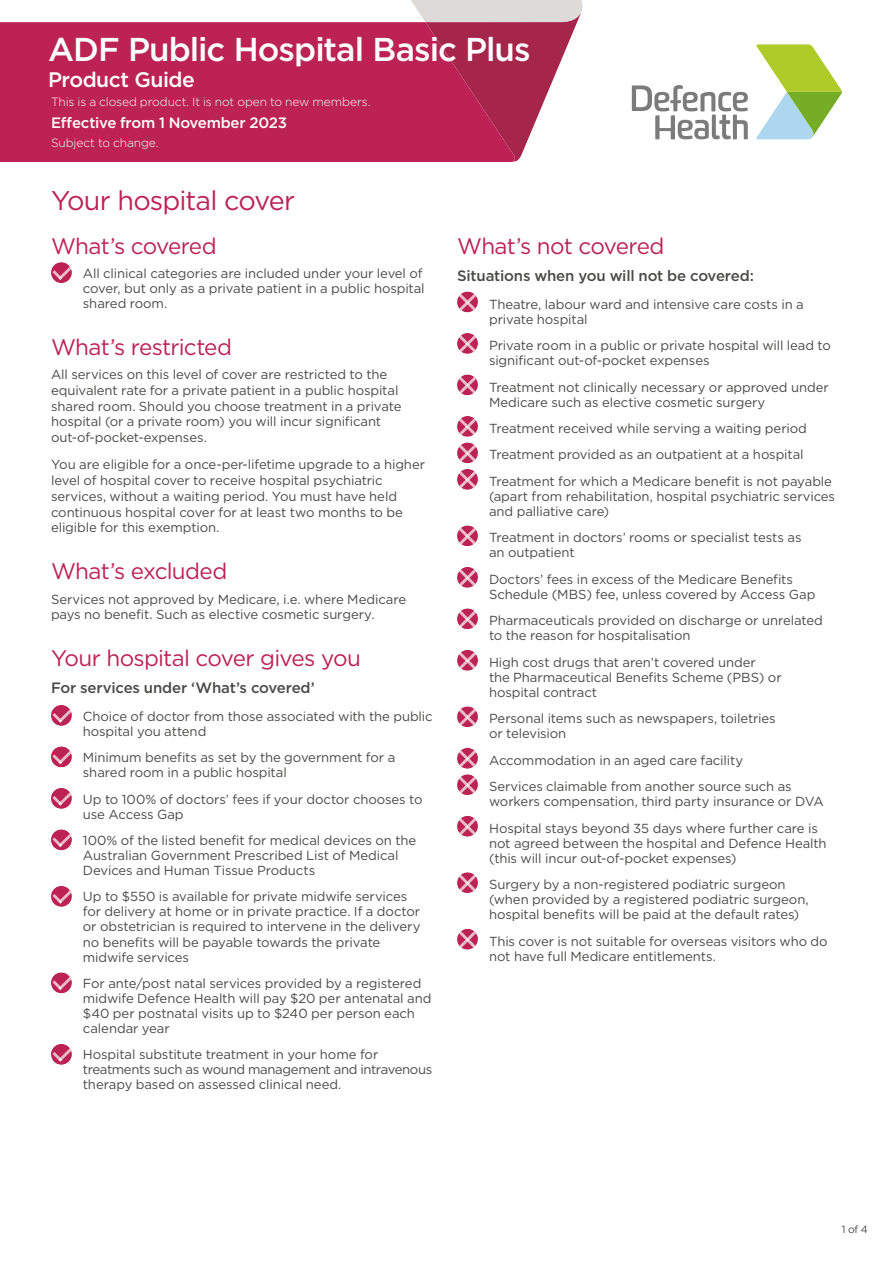
<style>
.page{position:relative;width:893px;height:1263px;background:#fff}
.page>*{position:absolute;margin:0;border:0;box-sizing:border-box;transform-origin:0 0}
.t1{font:500 33px "Gotham";letter-spacing:-.03em;color:#fff}
.t2{font:27px "Gotham";letter-spacing:-.035em;color:#bc2354}
.t3{font:22.5px "Gotham";letter-spacing:-.03em;color:#bc2354}
.t4{font:500 21px "Gotham";letter-spacing:-.025em;color:#fff}
.t5{font:500 15px "Gotham";letter-spacing:-.015em;color:#4a4a49}
.t6{font:500 15px "Gotham";letter-spacing:-.015em;color:#fff}
.t7{font:13.2px/15px "Gotham";letter-spacing:-.01em;color:#4a4a49}
.t8{font:300 12px "Gotham";letter-spacing:-.01em;color:#fff}
.t9{font:10.5px "Gotham";color:#4a4a49}
</style>
<div class="page">
<svg style="left:51px;top:262px;width:21px;height:21px"></svg>
<svg style="left:52px;top:266px;width:19px;height:14px"></svg>
<div style="left:51px;top:705px;width:21px;height:21px;background:#bc2354;border-radius:50%"></div>
<svg style="left:52px;top:709px;width:19px;height:14px"></svg>
<svg style="left:51px;top:746px;width:21px;height:21px"></svg>
<svg style="left:52px;top:751px;width:19px;height:13px"></svg>
<div style="left:51px;top:788px;width:21px;height:21px;background:#bc2354;border-radius:50%"></div>
<svg style="left:52px;top:792px;width:19px;height:14px"></svg>
<div style="left:51px;top:829px;width:21px;height:21px;background:#bc2354;border-radius:50%"></div>
<svg style="left:52px;top:834px;width:19px;height:13px"></svg>
<div style="left:51px;top:886px;width:21px;height:21px;background:#bc2354;border-radius:50%"></div>
<svg style="left:52px;top:890px;width:19px;height:14px"></svg>
<div style="left:51px;top:972px;width:21px;height:21px;background:#bc2354;border-radius:50%"></div>
<svg style="left:52px;top:977px;width:19px;height:13px"></svg>
<div style="left:51px;top:1044px;width:21px;height:21px;background:#bc2354;border-radius:50%"></div>
<svg style="left:52px;top:1048px;width:19px;height:14px"></svg>
<svg style="left:457px;top:291px;width:21px;height:21px"></svg>
<svg style="left:459px;top:293px;width:17px;height:18px"></svg>
<svg style="left:457px;top:333px;width:21px;height:21px"></svg>
<svg style="left:459px;top:335px;width:17px;height:17px"></svg>
<svg style="left:457px;top:374px;width:21px;height:21px"></svg>
<svg style="left:459px;top:376px;width:17px;height:18px"></svg>
<svg style="left:457px;top:416px;width:21px;height:21px"></svg>
<svg style="left:459px;top:418px;width:17px;height:17px"></svg>
<svg style="left:457px;top:442px;width:21px;height:21px"></svg>
<svg style="left:459px;top:444px;width:17px;height:18px"></svg>
<svg style="left:457px;top:469px;width:21px;height:21px"></svg>
<svg style="left:459px;top:471px;width:17px;height:17px"></svg>
<svg style="left:457px;top:525px;width:21px;height:21px"></svg>
<svg style="left:459px;top:527px;width:17px;height:17px"></svg>
<svg style="left:457px;top:567px;width:21px;height:21px"></svg>
<svg style="left:459px;top:569px;width:17px;height:17px"></svg>
<svg style="left:457px;top:608px;width:21px;height:21px"></svg>
<svg style="left:459px;top:610px;width:17px;height:17px"></svg>
<svg style="left:457px;top:650px;width:21px;height:21px"></svg>
<svg style="left:459px;top:652px;width:17px;height:17px"></svg>
<svg style="left:457px;top:706px;width:21px;height:21px"></svg>
<svg style="left:459px;top:708px;width:17px;height:17px"></svg>
<svg style="left:457px;top:748px;width:21px;height:20px"></svg>
<svg style="left:459px;top:750px;width:17px;height:17px"></svg>
<svg style="left:457px;top:774px;width:21px;height:21px"></svg>
<svg style="left:459px;top:776px;width:17px;height:17px"></svg>
<svg style="left:457px;top:816px;width:21px;height:20px"></svg>
<svg style="left:459px;top:818px;width:17px;height:17px"></svg>
<svg style="left:457px;top:872px;width:21px;height:21px"></svg>
<svg style="left:459px;top:874px;width:17px;height:17px"></svg>
<svg style="left:457px;top:929px;width:21px;height:20px"></svg>
<svg style="left:459px;top:931px;width:17px;height:17px"></svg>
<div style="left:0;top:22px;width:225px;height:140px;background:#bc2354"></div>
<svg style="left:225px;top:0;width:358px;height:162px"></svg>
<svg style="left:756px;top:44px;width:86px;height:95px"></svg>
<svg style="left:632px;top:85px;width:116px;height:54px"></svg>
<h1 class="t1" style="left:48px;top:28px;width:484px">ADF Public Hospital Basic Plus</h1>
<h3 class="t4" style="left:48px;top:65px;width:148px">Product Guide</h3>
<p class="t8" style="left:51px;top:94px;width:321px">This is a closed product. It is not open to new members.</p>
<p class="t6" style="left:51px;top:113px;width:238px">Effective from 1 November 2023</p>
<p class="t8" style="left:51px;top:135px;width:109px">Subject to change.</p>
<h2 class="t2" style="left:51px;top:183px;width:245px">Your hospital cover</h2>
<h3 class="t3" style="left:51px;top:232px;width:167px">What’s covered</h3>
<p class="t7" style="left:83px;top:265px;width:343px">All clinical categories are included under your level of cover, but only as a private patient in a public hospital shared room.</p>
<h3 class="t3" style="left:51px;top:332px;width:182px">What’s restricted</h3>
<p class="t7" style="left:51px;top:366px;width:352px;line-height:15.8px">All services on this level of cover are restricted to the equivalent rate for a private patient in a public hospital shared room. Should you choose treatment in a private hospital (or a private room) you will incur significant out-of-pocket-expenses.</p>
<p class="t7" style="left:51px;top:456px;width:376px;line-height:15.8px">You are eligible for a once-per-lifetime upgrade to a higher level of hospital cover to receive hospital psychiatric services, without a waiting period. You must have held continuous hospital cover for at least two months to be eligible for this exemption.</p>
<h3 class="t3" style="left:51px;top:557px;width:178px">What’s excluded</h3>
<p class="t7" style="left:51px;top:591px;width:357px;line-height:15.8px">Services not approved by Medicare, i.e. where Medicare pays no benefit. Such as elective cosmetic surgery.</p>
<h3 class="t3" style="left:51px;top:644px;width:311px">Your hospital cover gives you</h3>
<p class="t5" style="left:51px;top:678px;width:265px">For services under ‘What’s covered’</p>
<p class="t7" style="left:83px;top:708px;width:351px">Choice of doctor from those associated with the public hospital you attend</p>
<p class="t7" style="left:83px;top:749px;width:314px">Minimum benefits as set by the government for a shared room in a public hospital</p>
<p class="t7" style="left:83px;top:791px;width:341px">Up to 100% of doctors’ fees if your doctor chooses to use Access Gap</p>
<p class="t7" style="left:83px;top:832px;width:335px">100% of the listed benefit for medical devices on the<br>Australian Government Prescribed List of Medical<br>Devices and Human Tissue Products</p>
<p class="t7" style="left:83px;top:889px;width:339px">Up to $550 is available for private midwife services for delivery at home or in private practice. If a doctor or obstetrician is required to intervene in the delivery no benefits will be payable towards the private midwife services</p>
<p class="t7" style="left:83px;top:975px;width:350px">For ante/post natal services provided by a registered midwife Defence Health will pay $20 per antenatal and $40 per postnatal visits up to $240 per person each calendar year</p>
<p class="t7" style="left:83px;top:1047px;width:351px">Hospital substitute treatment in your home for treatments such as wound management and intravenous therapy based on assessed clinical need.</p>
<h3 class="t3" style="left:457px;top:232px;width:209px">What’s not covered</h3>
<p class="t5" style="left:457px;top:266px;width:298px">Situations when you will not be covered:</p>
<p class="t7" style="left:489px;top:296px;width:316px">Theatre, labour ward and intensive care costs in a private hospital</p>
<p class="t7" style="left:489px;top:338px;width:343px">Private room in a public or private hospital will lead to significant out-of-pocket expenses</p>
<p class="t7" style="left:489px;top:379px;width:341px">Treatment not clinically necessary or approved under<br>Medicare such as elective cosmetic surgery</p>
<p class="t7" style="left:489px;top:415px;width:345px;line-height:26.5px">Treatment received while serving a waiting period<br>Treatment provided as an outpatient at a hospital<br>Treatment for which a Medicare benefit is not payable</p>
<p class="t7" style="left:489px;top:488px;width:348px">(apart from rehabilitation, hospital psychiatric services and palliative care)</p>
<p class="t7" style="left:489px;top:530px;width:314px">Treatment in doctors’ rooms or specialist tests as an outpatient</p>
<p class="t7" style="left:489px;top:571px;width:328px">Doctors’ fees in excess of the Medicare Benefits<br>Schedule (MBS) fee, unless covered by Access Gap</p>
<p class="t7" style="left:489px;top:613px;width:335px">Pharmaceuticals provided on discharge or unrelated to the reason for hospitalisation</p>
<p class="t7" style="left:489px;top:654px;width:294px">High cost drugs that aren’t covered under<br>the Pharmaceutical Benefits Scheme (PBS) or hospital contract</p>
<p class="t7" style="left:489px;top:711px;width:288px">Personal items such as newspapers, toiletries or television</p>
<p class="t7" style="left:489px;top:747px;width:304px;line-height:26.5px">Accommodation in an aged care facility<br>Services claimable from another source such as</p>
<p class="t7" style="left:489px;top:788px;width:336px;line-height:26.5px">workers compensation, third party insurance or DVA<br>Hospital stays beyond 35 days where further care is</p>
<p class="t7" style="left:489px;top:835px;width:339px">not agreed between the hospital and Defence Health (this will incur out-of-pocket expenses)</p>
<p class="t7" style="left:489px;top:877px;width:321px">Surgery by a non-registered podiatric surgeon (when provided by a registered podiatric surgeon, hospital benefits will be paid at the default rates)</p>
<p class="t7" style="left:489px;top:933px;width:340px">This cover is not suitable for overseas visitors who do not have full Medicare entitlements.</p>
<p class="t9" style="left:842px;top:1223px;width:27px">1 of 4</p>
</div>
